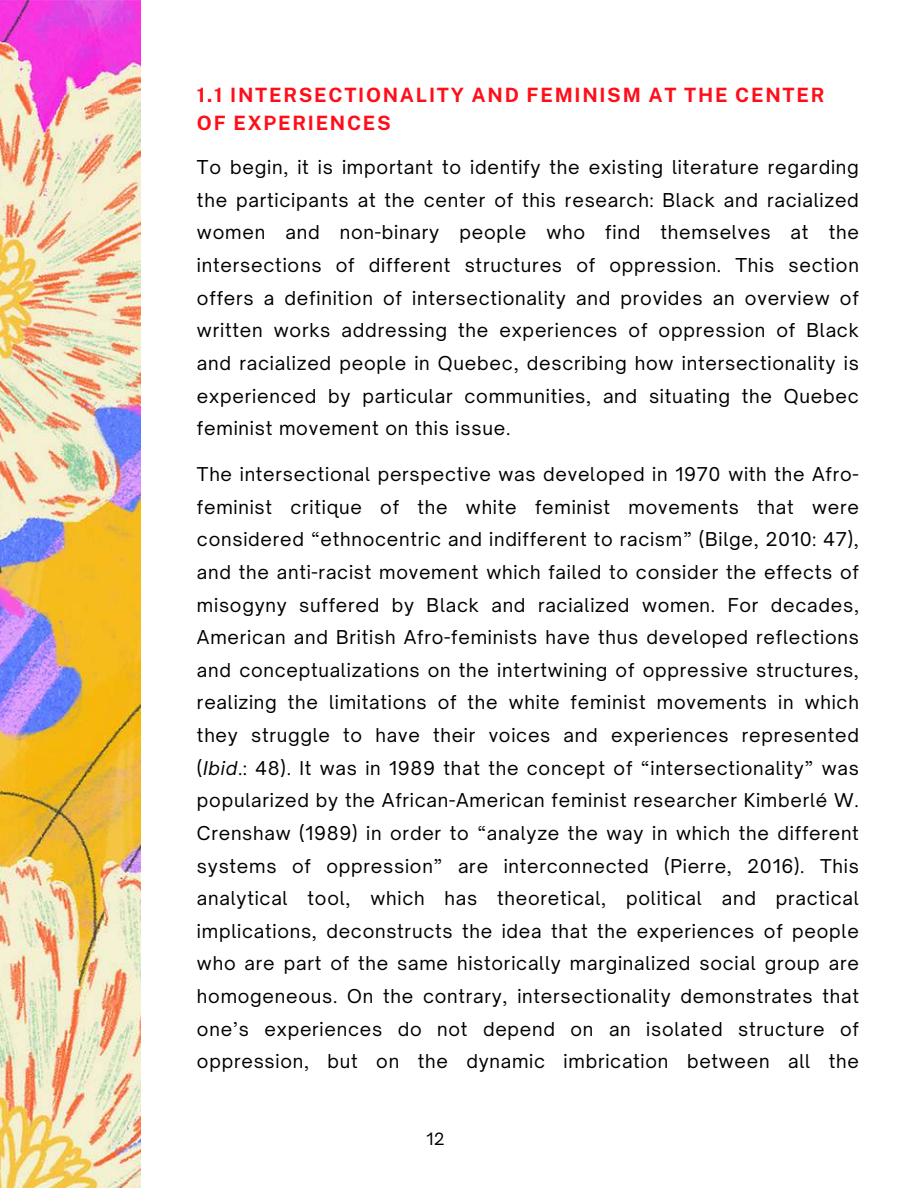
<style>
.page{position:relative;width:918px;height:1188px;background:#fff}
.page>*{position:absolute;margin:0;border:0;box-sizing:border-box;transform-origin:0 0}
.t1{font:700 19.8px/27.5px "Public Sans";letter-spacing:.085em;color:#ff0e19}
.t2{font:18.3px/32.7px "Open Sauce One";letter-spacing:.04em;color:#000;text-align:justify}
.t3{font:16.2px "Open Sauce One";color:#000}
.s1{font-style:italic}
</style>
<div class="page">
<img style="left:0;top:0;width:140px;height:1188px">
<p class="t1" style="left:197px;top:81px;width:629px">1.1 INTERSECTIONALITY AND FEMINISM AT THE CENTER<br>OF EXPERIENCES</p>
<p class="t2" style="left:197px;top:151px;width:663px">To begin, it is important to identify the existing literature regarding the participants at the center of this research: Black and racialized women and non-binary people who find themselves at the intersections of different structures of oppression. This section offers a definition of intersectionality and provides an overview of written works addressing the experiences of oppression of Black and racialized people in Quebec, describing how intersectionality is experienced by particular communities, and situating the Quebec feminist movement on this issue.</p>
<p class="t2" style="left:197px;top:458px;width:663px">The intersectional perspective was developed in 1970 with the Afro&shy;feminist critique of the white feminist movements that were considered “ethnocentric and indifferent to racism” (Bilge, 2010: 47), and the anti-racist movement which failed to consider the effects of misogyny suffered by Black and racialized women. For decades, American and British Afro-feminists have thus developed reflections and conceptualizations on the intertwining of oppressive structures, realizing the limitations of the white feminist movements in which they struggle to have their voices and experiences represented (<span class="s1">Ibid</span>.: 48). It was in 1989 that the concept of “intersectionality” was popularized by the African-American feminist researcher Kimberlé W.<br>Crenshaw (1989) in order to “analyze the way in which the different systems of oppression” are interconnected (Pierre, 2016). This analytical tool, which has theoretical, political and practical implications, deconstructs the idea that the experiences of people who are part of the same historically marginalized social group are homogeneous. On the contrary, intersectionality demonstrates that one’s experiences do not depend on an isolated structure of oppression, but on the dynamic imbrication between all the</p>
<p class="t3" style="left:427px;top:1129px;width:20px">12</p>
</div>
